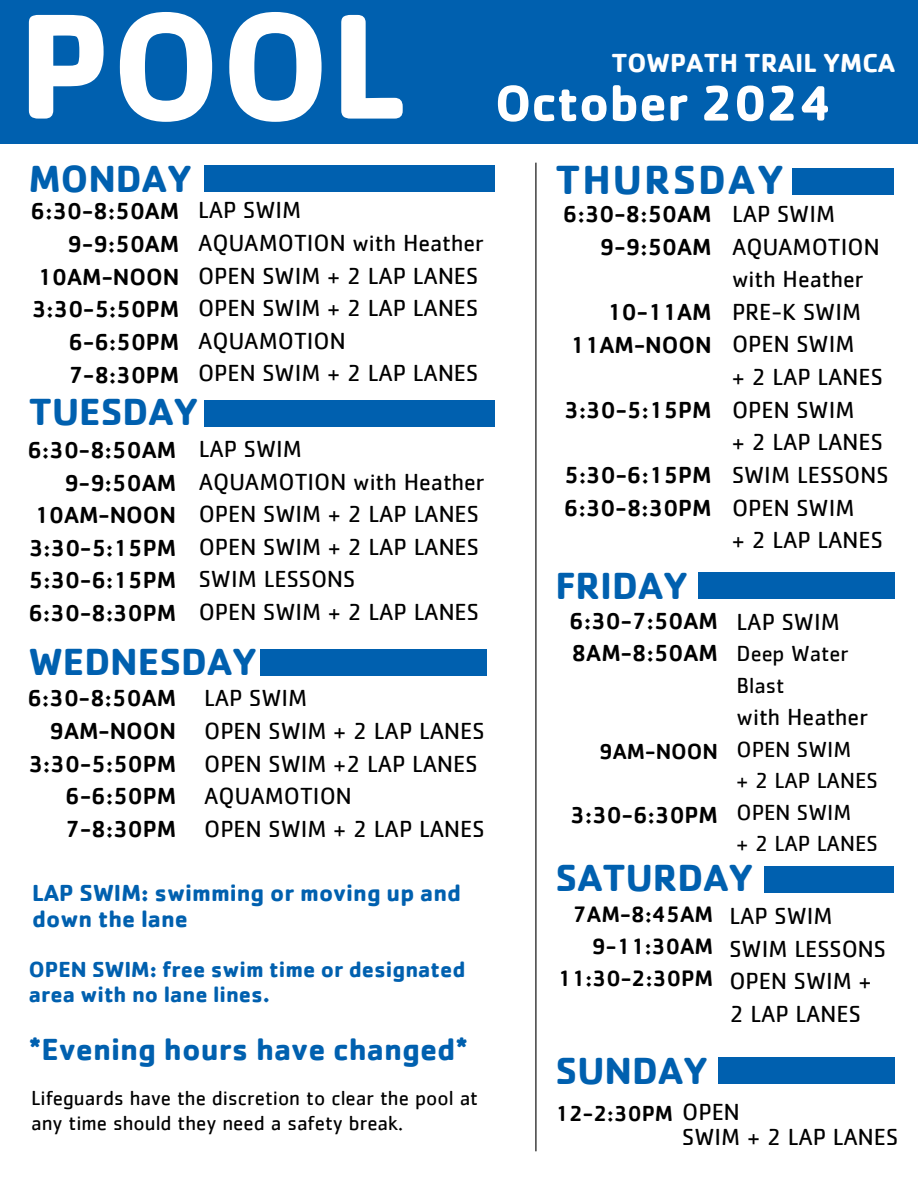
<style>
.page{position:relative;width:918px;height:1188px;background:#fff}
.page>*{position:absolute;margin:0;border:0;box-sizing:border-box;transform-origin:0 0}
.t1{font:700 155.1px "Cachet";color:#fff}
.t2{font:700 51.45px "Cachet";color:#fff}
.t3{font:700 42px "Cachet";letter-spacing:.045em;color:#0060af}
.t4{font:700 39px "Cachet";color:#0060af}
.t5{font:700 31.5px "Cachet";color:#0060af}
.t6{font:700 27px "Cachet";color:#fff}
.t7{font:24px "Cachet";color:#000}
.t8{font:500 24px/32.7px "Cachet";color:#000;text-align:right}
.t9{font:700 24px/25.8px "Cachet";color:#0060af}
.t10{font:500 23.1px/32.1px "Cachet";color:#000;text-align:right}
.t11{font:700 22.5px/24.8px "Cachet";color:#0060af}
.t12{font:22.5px/31.5px "Cachet";color:#000}
.t13{font:500 22.5px "Cachet";color:#000}
.t14{font:21px/24.8px "Cachet";color:#000}
.s1{font-weight:400;font-size:24px}
</style>
<div class="page">
<hr style="left:535px;top:163px;width:1px;height:988px;background:#000">
<div style="left:0;top:0;width:918px;height:144px;background:#0060af"></div>
<div style="left:204px;top:400px;width:291px;height:27px;background:#0060af"></div>
<div style="left:204px;top:165px;width:291px;height:27px;background:#0060af"></div>
<div style="left:260px;top:649px;width:226px;height:27px;background:#0060af"></div>
<div style="left:698px;top:572px;width:196px;height:27px;background:#0060af"></div>
<div style="left:792px;top:168px;width:102px;height:27px;background:#0060af"></div>
<div style="left:765px;top:866px;width:129px;height:27px;background:#0060af"></div>
<div style="left:718px;top:1057px;width:176px;height:27px;background:#0060af"></div>
<h1 class="t1" style="left:18px;top:-35px;width:389px">POOL</h1>
<p class="t6" style="left:611px;top:45px;width:285px">TOWPATH TRAIL YMCA</p>
<h2 class="t2" style="left:495px;top:70px;width:339px">October 2024</h2>
<h5 class="t4" style="left:29px;top:153px;width:164px">MONDAY</h5>
<p class="t8" style="left:31px;top:194px;width:150px">6:30-8:50AM<br>9-9:50AM<br>10AM-NOON<br>3:30-5:50PM<br>6-6:50PM<br>7-8:30PM</p>
<h3 class="t7" style="left:198px;top:199px;width:105px">LAP SWIM</h3>
<h3 class="t7" style="left:198px;top:232px;width:288px">AQUAMOTION with Heather</h3>
<h6 class="t7" style="left:198px;top:265px;width:282px">OPEN SWIM + 2 LAP LANES</h6>
<p class="t7" style="left:198px;top:297px;width:282px">OPEN SWIM + 2 LAP LANES</p>
<p class="t7" style="left:198px;top:330px;width:149px">AQUAMOTION</p>
<p class="t7" style="left:198px;top:363px;width:282px">OPEN SWIM + 2 LAP LANES</p>
<p class="t4" style="left:29px;top:386px;width:171px">TUESDAY</p>
<p class="t8" style="left:27px;top:433px;width:150px">6:30-8:50AM<br>9-9:50AM<br>10AM-NOON<br>3:30-5:15PM<br>5:30-6:15PM<br>6:30-8:30PM</p>
<p class="t4" style="left:29px;top:637px;width:230px">WEDNESDAY</p>
<p class="t7" style="left:199px;top:438px;width:105px">LAP SWIM</p>
<p class="t7" style="left:199px;top:471px;width:288px">AQUAMOTION with Heather</p>
<p class="t7" style="left:199px;top:503px;width:282px">OPEN SWIM + 2 LAP LANES</p>
<p class="t7" style="left:199px;top:536px;width:282px">OPEN SWIM + 2 LAP LANES</p>
<h3 class="t7" style="left:199px;top:569px;width:158px">SWIM LESSONS</h3>
<h6 class="t7" style="left:199px;top:601px;width:282px">OPEN SWIM + 2 LAP LANES</h6>
<h6 class="t8" style="left:27px;top:681px;width:150px">6:30-8:50AM<br>9AM-NOON<br>3:30-5:50PM<br>6-6:50PM<br>7-8:30PM</h6>
<p class="t7" style="left:204px;top:688px;width:105px">LAP SWIM</p>
<p class="t7" style="left:204px;top:720px;width:282px">OPEN SWIM + 2 LAP LANES</p>
<h6 class="t7" style="left:204px;top:753px;width:275px">OPEN SWIM +2 LAP LANES</h6>
<h6 class="t7" style="left:204px;top:785px;width:149px">AQUAMOTION</h6>
<h6 class="t7" style="left:204px;top:818px;width:282px">OPEN SWIM + 2 LAP LANES</h6>
<p class="t9" style="left:32px;top:879px;width:430px">LAP SWIM: swimming or moving up and down the lane</p>
<p class="t11" style="left:29px;top:956px;width:438px">OPEN SWIM: free swim time or designated area with no lane lines.</p>
<h4 class="t5" style="left:29px;top:1029px;width:441px">*Evening hours have changed*</h4>
<h3 class="t14" style="left:31px;top:1087px;width:448px">Lifeguards have the discretion to clear the pool at any time should they need a safety break.</h3>
<p class="t3" style="left:556px;top:152px;width:230px">THURSDAY</p>
<p class="t8" style="left:563px;top:197px;width:150px">6:30-8:50AM<br>9-9:50AM</p>
<p class="t8" style="left:570px;top:295px;width:143px">10-11AM<br>11AM-NOON</p>
<p class="t8" style="left:564px;top:393px;width:149px">3:30-5:15PM</p>
<p class="t8" style="left:564px;top:458px;width:149px;text-align:left">5:30-6:15PM<br>6:30-8:30PM</p>
<p class="t4" style="left:556px;top:561px;width:134px">FRIDAY</p>
<p class="t8" style="left:569px;top:603px;width:150px;text-align:left">6:30-7:50AM<br>8AM-8:50AM</p>
<p class="t13" style="left:599px;top:737px;width:121px">9AM-NOON</p>
<p class="t8" style="left:570px;top:798px;width:149px">3:30-6:30PM</p>
<p class="t7" style="left:732px;top:203px;width:105px">LAP SWIM</p>
<p class="t7" style="left:732px;top:236px;width:149px">AQUAMOTION</p>
<p class="t7" style="left:732px;top:268px;width:133px">with Heather</p>
<p class="t7" style="left:732px;top:301px;width:131px">PRE-K SWIM</p>
<p class="t7" style="left:732px;top:334px;width:124px">OPEN SWIM</p>
<p class="t7" style="left:732px;top:366px;width:152px">+ 2 LAP LANES</p>
<p class="t7" style="left:732px;top:399px;width:124px">OPEN SWIM</p>
<h3 class="t7" style="left:732px;top:431px;width:152px">+ 2 LAP LANES</h3>
<h6 class="t7" style="left:732px;top:464px;width:158px">SWIM LESSONS</h6>
<p class="t7" style="left:732px;top:497px;width:124px">OPEN SWIM</p>
<p class="t7" style="left:732px;top:529px;width:152px">+ 2 LAP LANES</p>
<h3 class="t7" style="left:737px;top:611px;width:105px">LAP SWIM</h3>
<h6 class="t12" style="left:737px;top:639px;width:114px">Deep Water<br>Blast</h6>
<h6 class="t7" style="left:737px;top:707px;width:133px">with Heather</h6>
<h6 class="t12" style="left:737px;top:735px;width:116px">OPEN SWIM</h6>
<p class="t12" style="left:737px;top:766px;width:143px">+ 2 LAP LANES</p>
<p class="t12" style="left:737px;top:798px;width:116px">OPEN SWIM</p>
<p class="t12" style="left:737px;top:829px;width:143px">+ 2 LAP LANES</p>
<h6 class="t4" style="left:556px;top:852px;width:199px">SATURDAY</h6>
<p class="t10" style="left:557px;top:897px;width:158px">7AM-8:45AM<br>9-11:30AM<br>11:30-2:30PM</p>
<p class="t7" style="left:729px;top:905px;width:105px">LAP SWIM</p>
<p class="t7" style="left:729px;top:938px;width:158px">SWIM LESSONS</p>
<h3 class="t7" style="left:729px;top:971px;width:143px">OPEN SWIM +</h3>
<p class="t7" style="left:729px;top:1003px;width:133px">2 LAP LANES</p>
<p class="t4" style="left:556px;top:1045px;width:154px">SUNDAY</p>
<h6 class="t13" style="left:555px;top:1098px;width:186px">12-2:30PM <span class="s1">OPEN</span></h6>
<p class="t7" style="left:682px;top:1127px;width:217px">SWIM + 2 LAP LANES</p>
</div>
